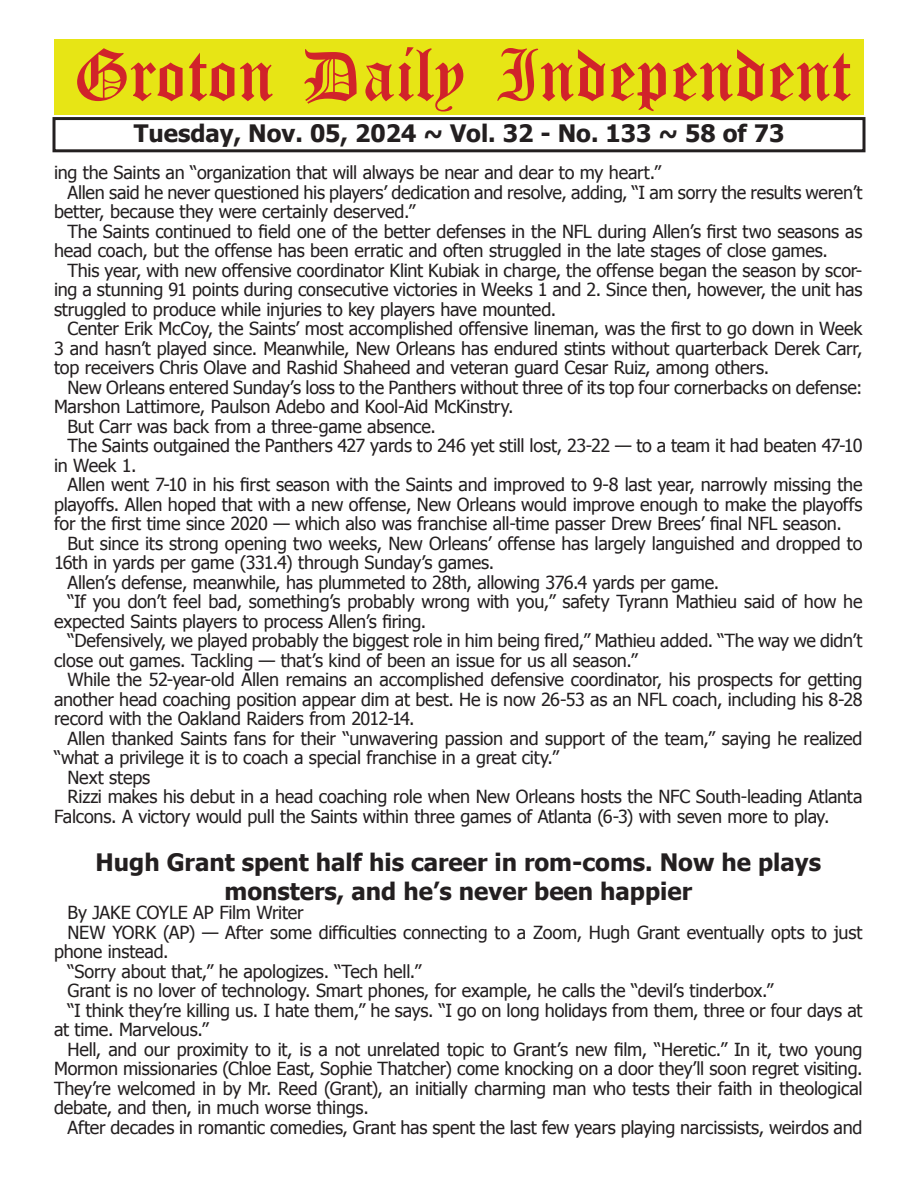
<style>
.page{position:relative;width:918px;height:1188px;background:#fff}
.page>*{position:absolute;margin:0;border:0;box-sizing:border-box;transform-origin:0 0}
.t1{font:54px "Old English Five";color:#d1232a}
.t2{font:700 24px/28.8px "Tahoma";color:#231f20;text-align:center}
.t3{font:18px "Tahoma";letter-spacing:-.01em;color:#231f20}
</style>
<div class="page">
<div style="left:52px;top:117px;width:814px;height:35px;border:3px solid #231f20"></div>
<div style="left:54px;top:40px;width:810px;height:75px;background:#e7e515"></div>
<h1 class="t1" style="left:73px;top:50px;width:779px">Groton Daily Independent</h1>
<h2 class="t2" style="left:134px;top:117px;width:652px">Tuesday, Nov. 05, 2024 ~ Vol. 32 - No. 133 ~ 58 of 73</h2>
<p class="t3" style="left:54px;top:161px;width:609px">ing the Saints an “organization that will always be near and dear to my heart.”</p>
<p class="t3" style="left:68px;top:180px;width:796px">Allen said he never questioned his players’ dedication and resolve, adding, “I am sorry the results weren’t</p>
<p class="t3" style="left:54px;top:200px;width:363px">better, because they were certainly deserved.”</p>
<p class="t3" style="left:68px;top:219px;width:796px">The Saints continued to field one of the better defenses in the NFL during Allen’s first two seasons as</p>
<p class="t3" style="left:54px;top:239px;width:776px">head coach, but the offense has been erratic and often struggled in the late stages of close games.</p>
<p class="t3" style="left:68px;top:258px;width:796px">This year, with new offensive coordinator Klint Kubiak in charge, the offense began the season by scor-</p>
<p class="t3" style="left:54px;top:278px;width:810px">ing a stunning 91 points during consecutive victories in Weeks 1 and 2. Since then, however, the unit has</p>
<p class="t3" style="left:54px;top:297px;width:504px">struggled to produce while injuries to key players have mounted.</p>
<p class="t3" style="left:68px;top:317px;width:796px">Center Erik McCoy, the Saints’ most accomplished offensive lineman, was the first to go down in Week</p>
<p class="t3" style="left:54px;top:336px;width:810px">3 and hasn’t played since. Meanwhile, New Orleans has endured stints without quarterback Derek Carr,</p>
<p class="t3" style="left:54px;top:356px;width:717px">top receivers Chris Olave and Rashid Shaheed and veteran guard Cesar Ruiz, among others.</p>
<p class="t3" style="left:68px;top:375px;width:796px">New Orleans entered Sunday’s loss to the Panthers without three of its top four cornerbacks on defense:</p>
<p class="t3" style="left:54px;top:395px;width:461px">Marshon Lattimore, Paulson Adebo and Kool-Aid McKinstry.</p>
<p class="t3" style="left:68px;top:414px;width:370px">But Carr was back from a three-game absence.</p>
<p class="t3" style="left:68px;top:434px;width:797px">The Saints outgained the Panthers 427 yards to 246 yet still lost, 23-22 — to a team it had beaten 47-10</p>
<p class="t3" style="left:54px;top:453px;width:84px">in Week 1.</p>
<p class="t3" style="left:68px;top:473px;width:797px">Allen went 7-10 in his first season with the Saints and improved to 9-8 last year, narrowly missing the</p>
<p class="t3" style="left:54px;top:492px;width:810px">playoffs. Allen hoped that with a new offense, New Orleans would improve enough to make the playoffs</p>
<p class="t3" style="left:54px;top:512px;width:789px">for the first time since 2020 — which also was franchise all-time passer Drew Brees’ final NFL season.</p>
<p class="t3" style="left:68px;top:531px;width:796px">But since its strong opening two weeks, New Orleans’ offense has largely languished and dropped to</p>
<p class="t3" style="left:54px;top:551px;width:442px">16th in yards per game (331.4) through Sunday’s games.</p>
<p class="t3" style="left:68px;top:570px;width:653px">Allen’s defense, meanwhile, has plummeted to 28th, allowing 376.4 yards per game.</p>
<p class="t3" style="left:68px;top:590px;width:797px">“If you don’t feel bad, something’s probably wrong with you,” safety Tyrann Mathieu said of how he</p>
<p class="t3" style="left:54px;top:609px;width:374px">expected Saints players to process Allen’s firing.</p>
<p class="t3" style="left:68px;top:629px;width:796px">“Defensively, we played probably the biggest role in him being fired,” Mathieu added. “The way we didn’t</p>
<p class="t3" style="left:54px;top:648px;width:585px">close out games. Tackling — that’s kind of been an issue for us all season.”</p>
<p class="t3" style="left:68px;top:668px;width:796px">While the 52-year-old Allen remains an accomplished defensive coordinator, his prospects for getting</p>
<p class="t3" style="left:54px;top:687px;width:810px">another head coaching position appear dim at best. He is now 26-53 as an NFL coach, including his 8-28</p>
<p class="t3" style="left:54px;top:707px;width:362px">record with the Oakland Raiders from 2012-14.</p>
<p class="t3" style="left:68px;top:726px;width:796px">Allen thanked Saints fans for their “unwavering passion and support of the team,” saying he realized</p>
<p class="t3" style="left:54px;top:746px;width:506px">“what a privilege it is to coach a special franchise in a great city.”</p>
<p class="t3" style="left:68px;top:765px;width:84px">Next steps</p>
<p class="t3" style="left:68px;top:784px;width:797px">Rizzi makes his debut in a head coaching role when New Orleans hosts the NFC South-leading Atlanta</p>
<p class="t3" style="left:54px;top:804px;width:777px">Falcons. A victory would pull the Saints within three games of Atlanta (6-3) with seven more to play.</p>
<h2 class="t2" style="left:96px;top:847px;width:727px">Hugh Grant spent half his career in rom-coms. Now he plays monsters, and he’s never been happier</h2>
<p class="t3" style="left:68px;top:901px;width:238px">By JAKE COYLE AP Film Writer</p>
<p class="t3" style="left:68px;top:920px;width:796px">NEW YORK (AP) — After some difficulties connecting to a Zoom, Hugh Grant eventually opts to just</p>
<p class="t3" style="left:54px;top:940px;width:116px">phone instead.</p>
<p class="t3" style="left:68px;top:959px;width:355px">“Sorry about that,” he apologizes. “Tech hell.”</p>
<p class="t3" style="left:68px;top:979px;width:707px">Grant is no lover of technology. Smart phones, for example, he calls the “devil’s tinderbox.”</p>
<p class="t3" style="left:68px;top:998px;width:797px">“I think they’re killing us. I hate them,” he says. “I go on long holidays from them, three or four days at</p>
<p class="t3" style="left:54px;top:1018px;width:156px">at time. Marvelous.”</p>
<p class="t3" style="left:68px;top:1037px;width:797px">Hell, and our proximity to it, is a not unrelated topic to Grant’s new film, “Heretic.” In it, two young</p>
<p class="t3" style="left:54px;top:1057px;width:810px">Mormon missionaries (Chloe East, Sophie Thatcher) come knocking on a door they’ll soon regret visiting.</p>
<p class="t3" style="left:54px;top:1076px;width:810px">They’re welcomed in by Mr. Reed (Grant), an initially charming man who tests their faith in theological</p>
<p class="t3" style="left:54px;top:1096px;width:316px">debate, and then, in much worse things.</p>
<p class="t3" style="left:68px;top:1115px;width:796px">After decades in romantic comedies, Grant has spent the last few years playing narcissists, weirdos and</p>
</div>
